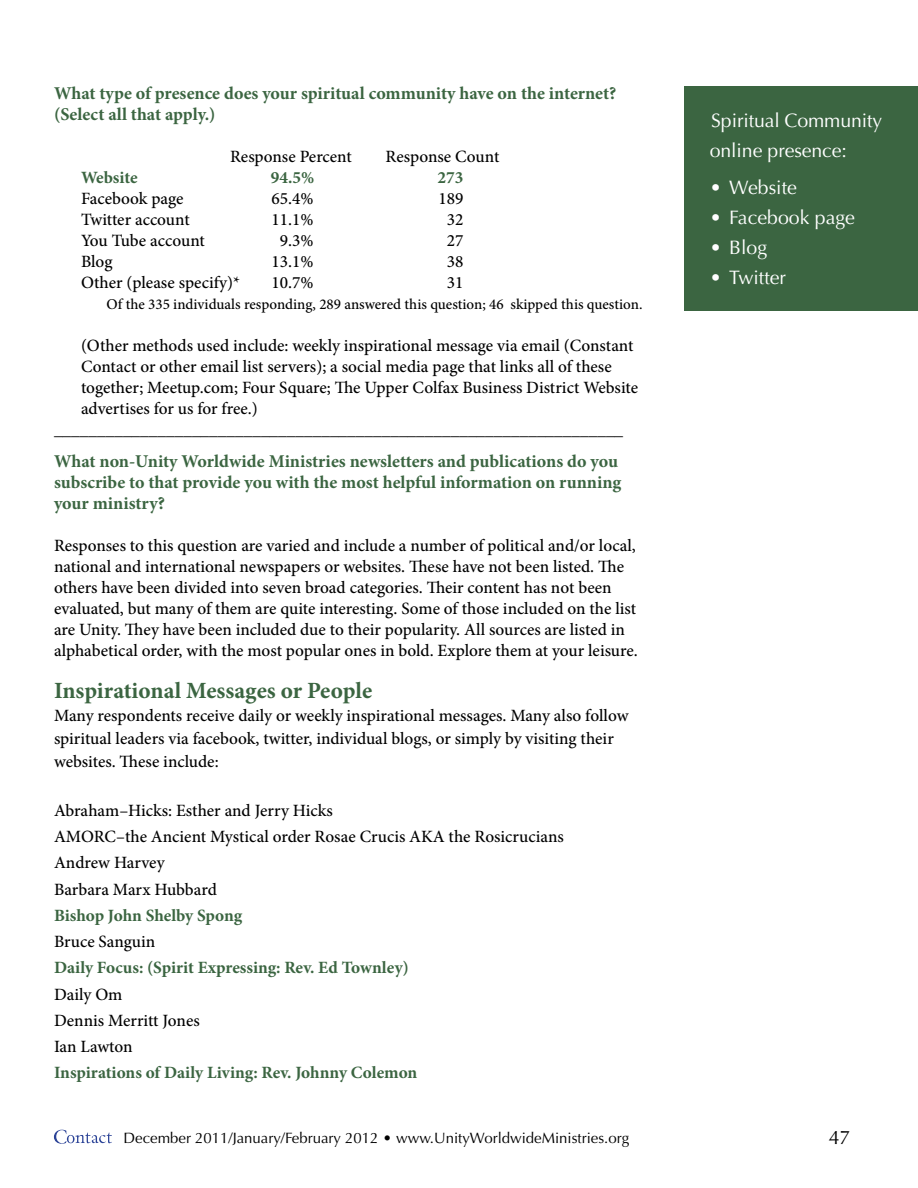
<style>
.page{position:relative;width:918px;height:1188px;background:#fff}
.page>*{position:absolute;margin:0;border:0;box-sizing:border-box;transform-origin:0 0}
.A-_Body{font:700 23.25px "Minion Pro";color:#3b6541}
.A-_Body-2{font:19.5px/30px "Optima LT Std";letter-spacing:-.005em;color:#fff}
.t1{font:19.5px "Optima LT Std";color:#000}
.A-_Body-3{font:700 18px/21px "Minion Pro";color:#3b6541}
.A-_Body-4{font:500 17.25px/21px "Minion Pro";color:#000}
.A-_Body-5{font:700 17.25px "Minion Pro";color:#3b6541}
.Questionnaire_Line{font:700 17.25px "Minion Pro";color:#000}
.A-_Body-6{font:500 15px "Minion Pro";color:#000}
.t2{font:15px "Optima LT Std";color:#000}
</style>
<div class="page">
<div style="left:685px;top:86px;width:233px;height:224px;background:#3b6541"></div>
<svg style="left:54px;top:1130px;width:58px;height:14px"></svg>
<p class="A-_Body-3" style="left:54px;top:83px;width:564px">What type of presence does your spiritual community have on the internet? (Select all that apply.)</p>
<p class="A-_Body-4" style="left:230px;top:146px;width:123px">Response Percent</p>
<p class="A-_Body-4" style="left:386px;top:146px;width:115px">Response Count</p>
<p class="A-_Body-5" style="left:81px;top:166px;width:58px">Website</p>
<p class="A-_Body-5" style="left:271px;top:166px;width:45px">94.5%</p>
<p class="A-_Body-5" style="left:438px;top:166px;width:27px">273</p>
<p class="A-_Body-4" style="left:81px;top:188px;width:104px">Facebook page</p>
<p class="A-_Body-4" style="left:271px;top:188px;width:44px">65.4%</p>
<p class="A-_Body-4" style="left:439px;top:188px;width:26px">189</p>
<p class="A-_Body-4" style="left:81px;top:209px;width:110px">Twitter account</p>
<p class="A-_Body-4" style="left:271px;top:209px;width:44px">11.1%</p>
<p class="A-_Body-4" style="left:447px;top:209px;width:18px">32</p>
<p class="A-_Body-4" style="left:81px;top:230px;width:125px">You Tube account</p>
<p class="A-_Body-4" style="left:280px;top:230px;width:35px">9.3%</p>
<p class="A-_Body-4" style="left:447px;top:230px;width:18px">27</p>
<p class="A-_Body-4" style="left:81px;top:251px;width:33px">Blog</p>
<p class="A-_Body-4" style="left:271px;top:251px;width:44px">13.1%</p>
<p class="A-_Body-4" style="left:447px;top:251px;width:18px">38</p>
<p class="A-_Body-4" style="left:81px;top:272px;width:161px">Other (please specify)*</p>
<p class="A-_Body-4" style="left:271px;top:272px;width:44px">10.7%</p>
<p class="A-_Body-4" style="left:447px;top:272px;width:18px">31</p>
<p class="A-_Body-6" style="left:107px;top:294px;width:538px">Of the 335 individuals responding, 289 answered this question; 46 skipped this question.</p>
<p class="A-_Body-4" style="left:81px;top:335px;width:559px">(Other methods used include: weekly inspirational message via email (Constant Contact or other email list servers); a social media page that links all of these together; Meetup.com; Four Square; The Upper Colfax Business District Website advertises for us for free.)</p>
<p class="Questionnaire_Line" style="left:54px;top:418px;width:571px">__________________________________________________________________</p>
<p class="A-_Body-3" style="left:54px;top:451px;width:569px">What non-Unity Worldwide Ministries newsletters and publications do you subscribe to that provide you with the most helpful information on running your ministry?</p>
<p class="A-_Body-4" style="left:54px;top:535px;width:585px">Responses to this question are varied and include a number of political and/or local, national and international newspapers or websites. These have not been listed. The others have been divided into seven broad categories. Their content has not been evaluated, but many of them are quite interesting. Some of those included on the list are Unity. They have been included due to their popularity. All sources are listed in alphabetical order, with the most popular ones in bold. Explore them at your leisure.</p>
<p class="A-_Body" style="left:54px;top:674px;width:320px">Inspirational Messages or People</p>
<p class="A-_Body-4" style="left:54px;top:704px;width:576px;line-height:22.8px">Many respondents receive daily or weekly inspirational messages. Many also follow spiritual leaders via facebook, twitter, individual blogs, or simply by visiting their websites. These include:</p>
<p class="A-_Body-4" style="left:54px;top:800px;width:280px">Abraham–Hicks: Esther and Jerry Hicks</p>
<p class="A-_Body-4" style="left:54px;top:826px;width:511px">AMORC–the Ancient Mystical order Rosae Crucis AKA the Rosicrucians</p>
<p class="A-_Body-4" style="left:54px;top:852px;width:112px">Andrew Harvey</p>
<p class="A-_Body-4" style="left:54px;top:879px;width:164px">Barbara Marx Hubbard</p>
<p class="A-_Body-5" style="left:54px;top:903px;width:190px">Bishop John Shelby Spong</p>
<p class="A-_Body-4" style="left:54px;top:931px;width:103px">Bruce Sanguin</p>
<p class="A-_Body-5" style="left:54px;top:956px;width:356px">Daily Focus: (Spirit Expressing: Rev. Ed Townley)</p>
<p class="A-_Body-4" style="left:54px;top:984px;width:70px">Daily Om</p>
<p class="A-_Body-4" style="left:54px;top:1010px;width:147px">Dennis Merritt Jones</p>
<p class="A-_Body-4" style="left:54px;top:1036px;width:80px">Ian Lawton</p>
<p class="A-_Body-5" style="left:54px;top:1061px;width:365px">Inspirations of Daily Living: Rev. Johnny Colemon</p>
<p class="A-_Body-2" style="left:710px;top:105px;width:174px">Spiritual Community online presence:</p>
<p class="A-_Body-2" style="left:710px;top:172px;width:89px">• Website</p>
<p class="A-_Body-2" style="left:710px;top:202px;width:147px">• Facebook page</p>
<p class="A-_Body-2" style="left:710px;top:232px;width:59px">• Blog</p>
<p class="A-_Body-2" style="left:710px;top:262px;width:78px">• Twitter</p>
<p class="t2" style="left:124px;top:1129px;width:507px">December 2011/January/February 2012 • www.UnityWorldwideMinistries.org</p>
<p class="t1" style="left:829px;top:1126px;width:23px">47</p>
</div>
